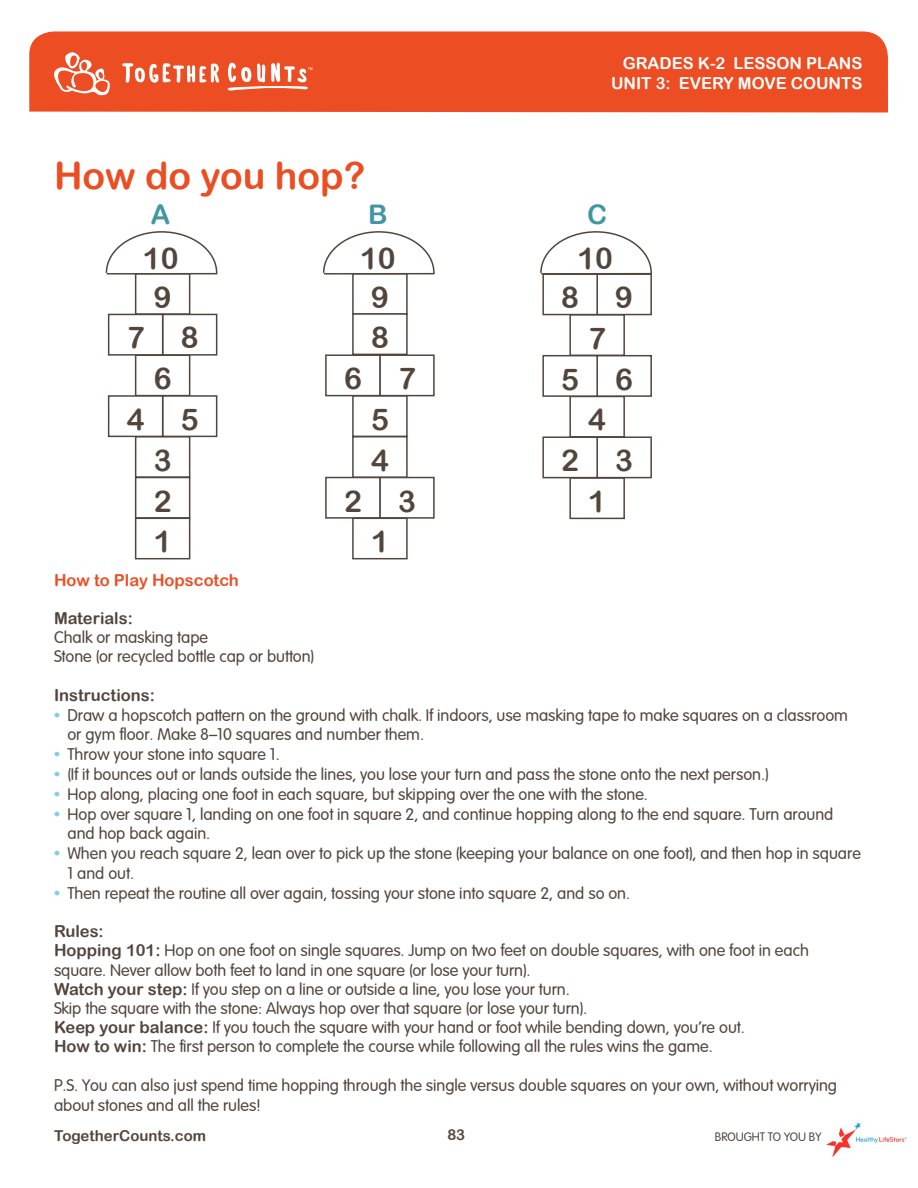
<style>
.page{position:relative;width:918px;height:1188px;background:#fff}
.page>*{position:absolute;margin:0;border:0;box-sizing:border-box;transform-origin:0 0}
.Subhead_orange{font:37.5px "Arial Rounded MT Bold";color:#ec4e24}
.Subhead_orange-2{font:30px "Arial Rounded MT Bold";color:#52453c}
.Body{font:27px "Arial Rounded MT Bold";color:#4196a4}
.Body-2{font:16.5px/19.8px "Arial Rounded";color:#52453c}
.t1{font:16.5px/19.8px "Arial Rounded MT Bold";color:#fff;text-align:right}
.Body-3{font:16.5px "Arial Rounded MT Bold";color:#52453c}
.Subhead_orange-3{font:16.5px "Arial Rounded MT Bold";color:#ec4e24}
.t2{font:15px "Arial Rounded MT Bold";color:#52453c}
.t3{font:12px "Arial Rounded";color:#52453c}
.s1{font-family:"Arial Rounded MT Bold";color:#7ed0e0}
.s2{font-family:"Arial Rounded MT Bold"}
</style>
<div class="page">
<div style="left:29px;top:31px;width:859px;height:81px;background:#ec4d23"></div>
<svg style="left:53px;top:52px;width:57px;height:44px"></svg>
<svg style="left:122px;top:63px;width:97px;height:20px"></svg>
<svg style="left:227px;top:63px;width:85px;height:28px"></svg>
<svg style="left:105px;top:231px;width:113px;height:329px"></svg>
<svg style="left:540px;top:231px;width:112px;height:289px"></svg>
<svg style="left:322px;top:231px;width:113px;height:329px"></svg>
<img style="left:826px;top:1122px;width:81px;height:36px">
<p class="Subhead_orange" style="left:54px;top:154px;width:313px">How do you hop?</p>
<p class="t1" style="left:611px;top:53px;width:253px">GRADES K-2 LESSON PLANS<br>UNIT 3: EVERY MOVE COUNTS</p>
<p class="Body" style="left:151px;top:199px;width:21px">A</p>
<p class="Body" style="left:368px;top:199px;width:21px">B</p>
<p class="Body" style="left:587px;top:199px;width:21px">C</p>
<p class="Subhead_orange-2" style="left:143px;top:241px;width:37px">10</p>
<p class="Subhead_orange-2" style="left:360px;top:241px;width:37px">10</p>
<p class="Subhead_orange-2" style="left:577px;top:241px;width:37px">10</p>
<p class="Subhead_orange-2" style="left:127px;top:320px;width:19px">7</p>
<p class="Subhead_orange-2" style="left:154px;top:279px;width:19px">9</p>
<p class="Subhead_orange-2" style="left:181px;top:320px;width:19px">8</p>
<p class="Subhead_orange-2" style="left:371px;top:279px;width:19px">9</p>
<p class="Subhead_orange-2" style="left:371px;top:320px;width:19px">8</p>
<p class="Subhead_orange-2" style="left:561px;top:280px;width:19px">8</p>
<p class="Subhead_orange-2" style="left:615px;top:280px;width:19px">9</p>
<p class="Subhead_orange-2" style="left:588px;top:321px;width:19px">7</p>
<p class="Subhead_orange-2" style="left:154px;top:361px;width:19px">6</p>
<p class="Subhead_orange-2" style="left:344px;top:361px;width:19px">6</p>
<p class="Subhead_orange-2" style="left:398px;top:361px;width:19px">7</p>
<p class="Subhead_orange-2" style="left:561px;top:361px;width:19px">5</p>
<p class="Subhead_orange-2" style="left:615px;top:361px;width:19px">6</p>
<p class="Subhead_orange-2" style="left:127px;top:402px;width:19px">4</p>
<p class="Subhead_orange-2" style="left:154px;top:442px;width:19px">3</p>
<p class="Subhead_orange-2" style="left:154px;top:483px;width:19px">2</p>
<p class="Subhead_orange-2" style="left:154px;top:524px;width:19px">1</p>
<p class="Subhead_orange-2" style="left:181px;top:402px;width:19px">5</p>
<p class="Subhead_orange-2" style="left:371px;top:402px;width:19px">5</p>
<p class="Subhead_orange-2" style="left:371px;top:442px;width:19px">4</p>
<p class="Subhead_orange-2" style="left:344px;top:483px;width:19px">2</p>
<p class="Subhead_orange-2" style="left:398px;top:483px;width:19px">3</p>
<p class="Subhead_orange-2" style="left:371px;top:524px;width:19px">1</p>
<p class="Subhead_orange-2" style="left:588px;top:402px;width:19px">4</p>
<p class="Subhead_orange-2" style="left:561px;top:443px;width:73px">2 3 3</p>
<p class="Subhead_orange-2" style="left:588px;top:484px;width:19px">1</p>
<p class="Subhead_orange-3" style="left:54px;top:570px;width:186px">How to Play Hopscotch</p>
<p class="Body-3" style="left:54px;top:608px;width:80px">Materials:</p>
<p class="Body-2" style="left:54px;top:626px;width:156px">Chalk or masking tape</p>
<p class="Body-2" style="left:54px;top:645px;width:261px">Stone (or recycled bottle cap or button)</p>
<p class="Body-3" style="left:54px;top:685px;width:102px">Instructions:</p>
<p class="Body-2" style="left:68px;top:703px;width:782px;text-indent:-14px"><span class="s1">•</span> Draw a hopscotch pattern on the ground with chalk. If indoors, use masking tape to make squares on a classroom or gym floor. Make 8–10 squares and number them.</p>
<p class="Body-2" style="left:54px;top:743px;width:227px"><span class="s1">•</span> Throw your stone into square 1.</p>
<p class="Body-2" style="left:54px;top:763px;width:716px"><span class="s1">•</span> (If it bounces out or lands outside the lines, you lose your turn and pass the stone onto the next person.)</p>
<p class="Body-2" style="left:54px;top:783px;width:595px"><span class="s1">•</span> Hop along, placing one foot in each square, but skipping over the one with the stone.</p>
<p class="Body-2" style="left:68px;top:802px;width:767px;text-indent:-14px"><span class="s1">•</span> Hop over square 1, landing on one foot in square 2, and continue hopping along to the end square. Turn around and hop back again.</p>
<p class="Body-2" style="left:68px;top:842px;width:795px;text-indent:-14px"><span class="s1">•</span> When you reach square 2, lean over to pick up the stone (keeping your balance on one foot), and then hop in square<br>1 and out.</p>
<p class="Body-2" style="left:54px;top:882px;width:578px"><span class="s1">•</span> Then repeat the routine all over again, tossing your stone into square 2, and so on.</p>
<p class="Body-3" style="left:54px;top:922px;width:51px">Rules:</p>
<p class="Body-2" style="left:54px;top:940px;width:756px;line-height:19.2px"><span class="s2">Hopping 101:</span> Hop on one foot on single squares. Jump on two feet on double squares, with one foot in each square. Never allow both feet to land in one square (or lose your turn).</p>
<p class="Body-2" style="left:54px;top:978px;width:517px"><span class="s2">Watch your step:</span> If you step on a line or outside a line, you lose your turn.</p>
<p class="Body-2" style="left:54px;top:997px;width:534px">Skip the square with the stone: Always hop over that square (or lose your turn).</p>
<p class="Body-2" style="left:54px;top:1016px;width:692px"><span class="s2">Keep your balance:</span> If you touch the square with your hand or foot while bending down, you’re out.</p>
<p class="Body-2" style="left:54px;top:1035px;width:660px"><span class="s2">How to win:</span> The first person to complete the course while following all the rules wins the game.</p>
<p class="Body-2" style="left:54px;top:1074px;width:785px">P.S. You can also just spend time hopping through the single versus double squares on your own, without worrying about stones and all the rules!</p>
<p class="t2" style="left:54px;top:1127px;width:154px">TogetherCounts.com</p>
<p class="t2" style="left:447px;top:1126px;width:19px">83</p>
<p class="t3" style="left:715px;top:1128px;width:108px">BROUGHT TO YOU BY</p>
</div>
